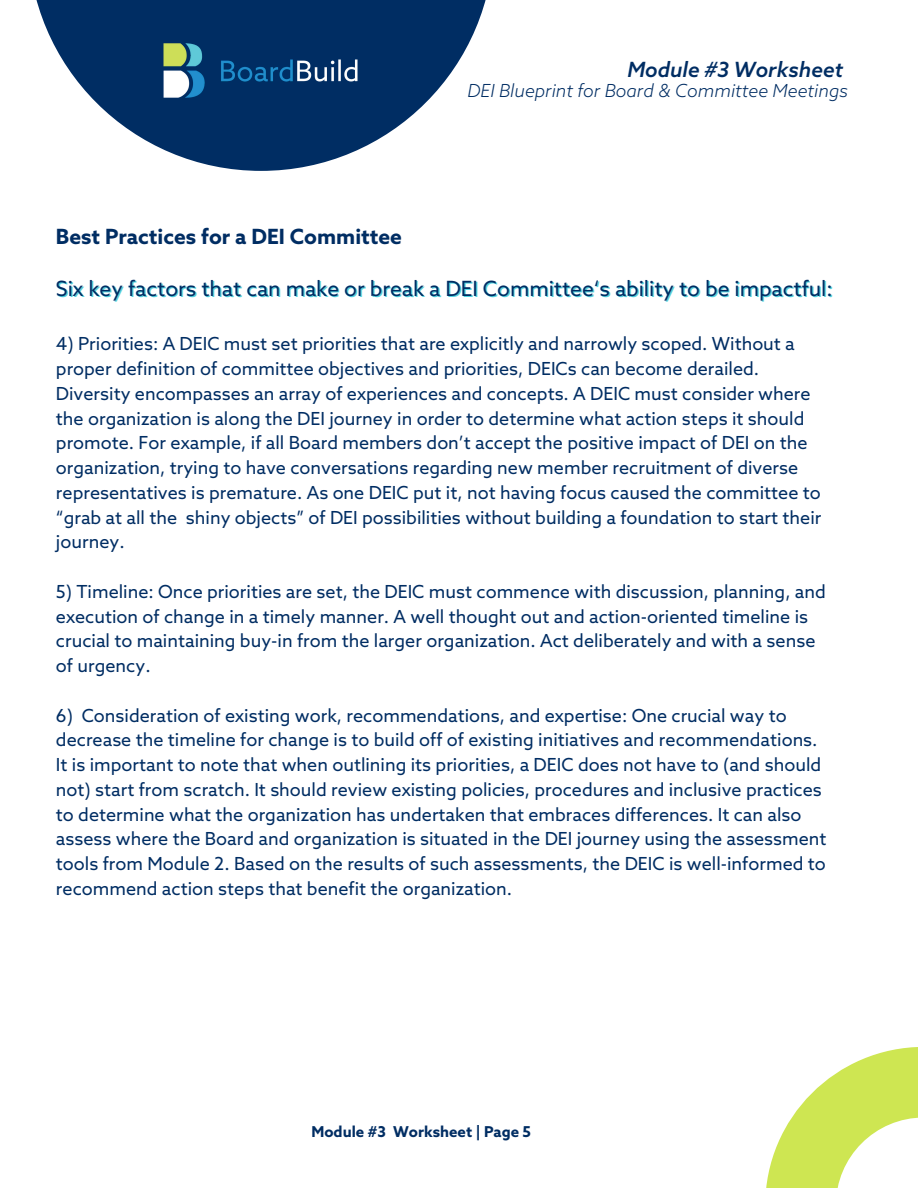
<style>
.page{position:relative;width:918px;height:1188px;background:#fff}
.page>*{position:absolute;margin:0;border:0;box-sizing:border-box;transform-origin:0 0}
.t1{font:21px "Azo Sans";color:#002d63}
.t2{font:700 21px "Azo Sans";color:#002d63}
.t3{font:italic 500 21px "Azo Sans";color:#002d63}
.t4{font:18px/24.8px "Azo Sans";color:#002d63}
.t5{font:italic 300 18px "Azo Sans";color:#002d63}
.t6{font:700 15px "Azo Sans";color:#002d63}
</style>
<div class="page">
<svg style="left:766px;top:1047px;width:152px;height:141px"></svg>
<svg style="left:36px;top:0;width:450px;height:171px;fill:#002d63"></svg>
<img style="left:150px;top:30px;width:221px;height:80px">
<p class="t2" style="left:56px;top:225px;width:348px">Best Practices for a DEI Committee</p>
<p class="t3" style="left:627px;top:59px;width:217px">Module #3 Worksheet</p>
<p class="t5" style="left:467px;top:81px;width:382px">DEI Blueprint for Board &amp; Committee Meetings</p>
<p class="t1" style="left:56px;top:278px;width:778px">Six key factors that can make or break a DEI Committee‘s ability to be impactful:</p>
<p class="t4" style="left:56px;top:333px;width:767px">4) Priorities: A DEIC must set priorities that are explicitly and narrowly scoped. Without a proper definition of committee objectives and priorities, DEICs can become derailed.<br>Diversity encompasses an array of experiences and concepts. A DEIC must consider where the organization is along the DEI journey in order to determine what action steps it should promote. For example, if all Board members don’t accept the positive impact of DEI on the organization, trying to have conversations regarding new member recruitment of diverse representatives is premature. As one DEIC put it, not having focus caused the committee to “grab at all the shiny objects” of DEI possibilities without building a foundation to start their journey.</p>
<p class="t4" style="left:56px;top:581px;width:772px">5) Timeline: Once priorities are set, the DEIC must commence with discussion, planning, and execution of change in a timely manner. A well thought out and action-oriented timeline is crucial to maintaining buy-in from the larger organization. Act deliberately and with a sense of urgency.</p>
<p class="t4" style="left:56px;top:704px;width:772px">6) Consideration of existing work, recommendations, and expertise: One crucial way to decrease the timeline for change is to build off of existing initiatives and recommendations.<br>It is important to note that when outlining its priorities, a DEIC does not have to (and should not) start from scratch. It should review existing policies, procedures and inclusive practices to determine what the organization has undertaken that embraces differences. It can also assess where the Board and organization is situated in the DEI journey using the assessment tools from Module 2. Based on the results of such assessments, the DEIC is well-informed to recommend action steps that benefit the organization.</p>
<p class="t6" style="left:311px;top:1124px;width:221px">Module #3 Worksheet | Page 5</p>
</div>
